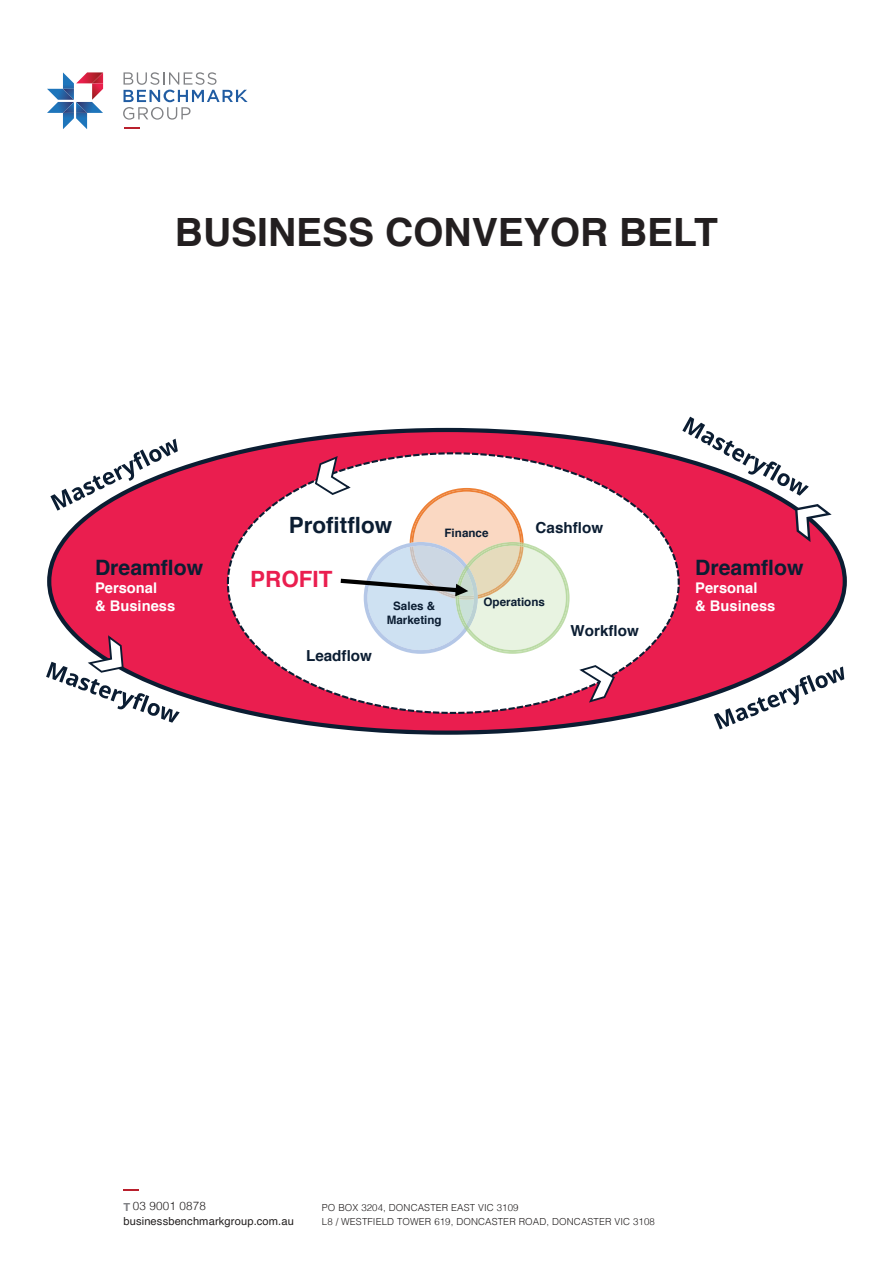
<style>
.page{position:relative;width:893px;height:1263px;background:#fff}
.page>*{position:absolute;margin:0;border:0;box-sizing:border-box;transform-origin:0 0}
.t1{font:700 39px "Helvetica";color:#231f20}
.t2{font:700 22.5px "Helvetica";color:#0b1d32}
.t3{font:700 22.5px "Helvetica";color:#ea1e4f}
.t4{font:700 21.15px "Helvetica";color:#0b1d32}
.t5{font:700 15.15px "Helvetica";color:#0b1d32}
.t6{font:700 14.7px/17.7px "Helvetica";color:#fff}
.t7{font:700 11.7px "Helvetica";color:#0b1d32}
.t8{font:300 11.7px "Helvetica";letter-spacing:.01em;color:#221f1f}
.t9{font:11.1px "Helvetica";letter-spacing:.01em;color:#221f1f}
.t10{font:300 9.6px/13.4px "Helvetica";letter-spacing:.01em;color:#221f1f}
</style>
<div class="page">
<svg style="left:123px;top:72px;width:125px;height:48px"></svg>
<svg style="left:124px;top:127px;width:15px;height:2px"></svg>
<svg style="left:47px;top:72px;width:56px;height:57px"></svg>
<svg style="left:123px;top:1189px;width:16px;height:1px"></svg>
<svg style="left:47px;top:428px;width:799px;height:307px;fill:#ea1e4f"></svg>
<svg style="left:50px;top:439px;width:128px;height:72px"></svg>
<svg style="left:713px;top:666px;width:131px;height:63px"></svg>
<svg style="left:682px;top:417px;width:126px;height:79px"></svg>
<svg style="left:795px;top:504px;width:36px;height:38px"></svg>
<svg style="left:46px;top:635px;width:134px;height:88px"></svg>
<svg style="left:227px;top:452px;width:452px;height:262px"></svg>
<svg style="left:579px;top:665px;width:36px;height:38px"></svg>
<svg style="left:315px;top:456px;width:254px;height:198px"></svg>
<h1 class="t1" style="left:175px;top:201px;width:544px">BUSINESS CONVEYOR BELT</h1>
<h3 class="t4" style="left:95px;top:550px;width:110px">Dreamflow</h3>
<h3 class="t6" style="left:95px;top:579px;width:82px">Personal<br>&amp; Business</h3>
<h2 class="t2" style="left:289px;top:507px;width:105px">Profitflow</h2>
<h2 class="t3" style="left:250px;top:561px;width:84px">PROFIT</h2>
<p class="t7" style="left:444px;top:523px;width:45px">Finance</p>
<h3 class="t5" style="left:535px;top:516px;width:69px">Cashflow</h3>
<h3 class="t5" style="left:306px;top:644px;width:67px">Leadflow</h3>
<p class="t7" style="left:393px;top:596px;width:44px">Sales &amp;</p>
<p class="t7" style="left:483px;top:593px;width:63px">Operations</p>
<p class="t7" style="left:387px;top:610px;width:56px">Marketing</p>
<h3 class="t5" style="left:570px;top:618px;width:70px">Workflow</h3>
<h3 class="t4" style="left:695px;top:550px;width:110px">Dreamflow</h3>
<h3 class="t6" style="left:695px;top:579px;width:82px">Personal<br>&amp; Business</h3>
<p class="t8" style="left:123px;top:1199px;width:84px"><sub>T</sub> 03 9001 0878</p>
<p class="t9" style="left:123px;top:1212px;width:172px">businessbenchmarkgroup.com.au</p>
<p class="t10" style="left:322px;top:1201px;width:334px">PO BOX 3204, DONCASTER EAST VIC 3109<br>L8 / WESTFIELD TOWER 619, DONCASTER ROAD, DONCASTER VIC 3108</p>
</div>
